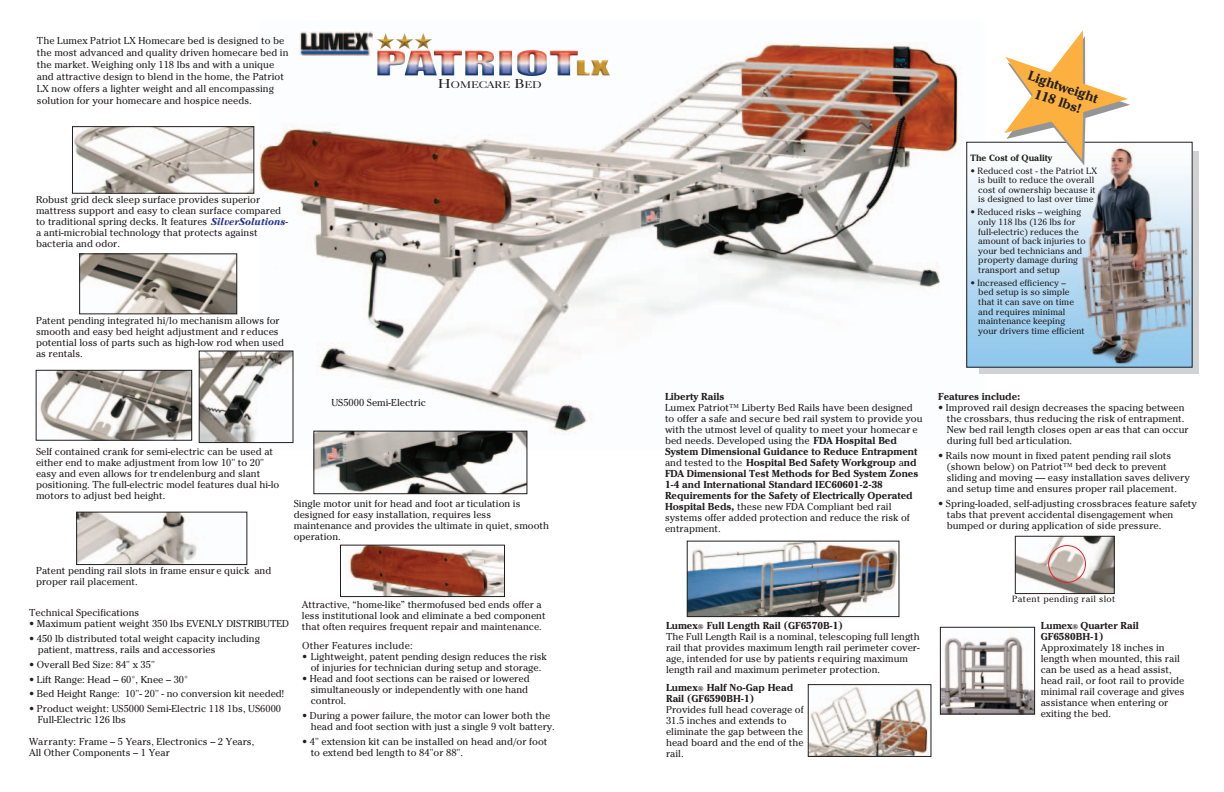
<style>
.page{position:relative;width:1224px;height:792px;background:#fff}
.page>*{position:absolute;margin:0;border:0;box-sizing:border-box;transform-origin:0 0}
.t1{font:700 13.2px/15.3px "Cheltenham IT Cby BT";color:#231f20;text-align:center}
.t2{font:10px/11px "Cheltenham";color:#231f20}
.t3{font:700 10px/11px "Cheltenham IT Cby BT";color:#231f20}
.t4{font:9.7px "Caslon 540 BT";color:#231f20;scale:1.23 1}
.t5{font:9px/9.6px "Cheltenham";color:#231f20}
.t6{font:9px "Cheltenham";letter-spacing:.04em;color:#231f20}
.t7{font:700 9px "Cheltenham IT Cby BT";color:#231f20}
.s1{font-family:"Cheltenham Std";font-weight:700;font-style:italic;color:#293795}
.s2{font-size:13px}
.s3{font-family:"Cheltenham IT Cby BT";font-weight:700}
.s4{font-family:"Cheltenham";font-weight:400}
.s5{font-size:7px}
</style>
<div class="page">
<img style="left:259px;top:31px;width:726px;height:419px">
<img style="left:74px;top:129px;width:178px;height:62px">
<img style="left:82px;top:256px;width:153px;height:56px">
<div style="left:80px;top:254px;width:157px;height:60px;border:1px solid #231f20"></div>
<img style="left:40px;top:372px;width:150px;height:66px">
<div style="left:36px;top:370px;width:156px;height:70px;border:1px solid #231f20"></div>
<img style="left:78px;top:514px;width:120px;height:49px">
<div style="left:76px;top:512px;width:171px;height:53px;border:1px solid #231f20"></div>
<img style="left:316px;top:433px;width:209px;height:59px">
<div style="left:314px;top:431px;width:213px;height:63px;border:1px solid #231f20"></div>
<img style="left:350px;top:547px;width:153px;height:48px">
<div style="left:340px;top:545px;width:165px;height:52px;border:1px solid #231f20"></div>
<img style="left:376px;top:32px;width:234px;height:44px">
<img style="left:942px;top:636px;width:91px;height:76px">
<div style="left:940px;top:627px;width:95px;height:87px;border:1px solid #231f20"></div>
<img style="left:810px;top:686px;width:119px;height:69px">
<div style="left:808px;top:684px;width:123px;height:73px;border:1px solid #231f20"></div>
<img style="left:689px;top:543px;width:208px;height:72px">
<div style="left:687px;top:541px;width:212px;height:76px;border:1px solid #231f20"></div>
<img style="left:1017px;top:538px;width:95px;height:54px">
<div style="left:1015px;top:536px;width:99px;height:58px;border:1px solid #231f20"></div>
<svg style="left:1048px;top:545px;width:38px;height:38px"></svg>
<svg style="left:979px;top:152px;width:219px;height:222px;background:#b3bdc5"></svg>
<img style="left:969px;top:144px;width:221px;height:221px">
<svg style="left:999px;top:30px;width:138px;height:141px"></svg>
<img style="left:299px;top:32px;width:73px;height:23px">
<img style="left:201px;top:353px;width:90px;height:88px">
<div style="left:199px;top:351px;width:94px;height:92px;border:1px solid #231f20"></div>
<p class="t2" style="left:37px;top:35px;width:253px;line-height:12px">The Lumex Patriot LX Homecare bed is designed to be the most advanced and quality driven homecare bed in the market. Weighing only 118 lbs and with a unique and attractive design to blend in the home, the Patriot LX now offers a lighter weight and all encompassing solution for your homecare and hospice needs.</p>
<p class="t2" style="left:36px;top:194px;width:254px">Robust grid deck sleep surface provides superior mattress support and easy to clean surface compared to traditional spring decks. It features <span class="s1">SilverSolutions&shy;</span>a anti-microbial technology that protects against bacteria and odor.</p>
<p class="t2" style="left:36px;top:315px;width:250px">Patent pending integrated hi/lo mechanism allows for smooth and easy bed height adjustment and r educes potential loss of parts such as high-low rod when used as rentals.</p>
<p class="t4" style="left:438px;top:79px;width:86px"><span class="s2">H</span>OMECARE <span class="s2">B</span>ED</p>
<p class="t2" style="left:331px;top:398px;width:96px">US5000 Semi-Electric</p>
<p class="t2" style="left:36px;top:446px;width:245px">Self contained crank for semi-electric can be used at either end to make adjustment from low 10" to 20" easy and even allows for trendelenburg and slant positioning. The full-electric model features dual hi-lo motors to adjust bed height.</p>
<p class="t2" style="left:36px;top:565px;width:237px">Patent pending rail slots in frame ensure quick and proper rail placement.</p>
<p class="t2" style="left:294px;top:498px;width:257px">Single motor unit for head and foot ar ticulation is designed for easy installation, requires less maintenance and provides the ultimate in quiet, smooth operation.</p>
<p class="t2" style="left:29px;top:607px;width:112px">Technical Specifications</p>
<p class="t2" style="left:29px;top:618px;width:262px">• Maximum patient weight 350 lbs EVENLY DISTRIBUTED</p>
<p class="t2" style="left:38px;top:633px;width:224px;text-indent:-9px">• 450 lb distributed total weight capacity including patient, mattress, rails and accessories</p>
<p class="t2" style="left:29px;top:659px;width:127px">• Overall Bed Size: 84" x 35"</p>
<p class="t2" style="left:29px;top:674px;width:161px">• Lift Range: Head – 60°, Knee – 30°</p>
<p class="t2" style="left:29px;top:688px;width:256px">• Bed Height Range: 10"- 20" - no conversion kit needed!</p>
<p class="t2" style="left:38px;top:703px;width:245px;text-indent:-9px">• Product weight: US5000 Semi-Electric 118 1bs, US6000<br>Full-Electric 126 lbs</p>
<p class="t2" style="left:29px;top:736px;width:227px">Warranty: Frame – 5 Years, Electronics – 2 Years,<br>All Other Components – 1 Year</p>
<p class="t2" style="left:302px;top:599px;width:245px">Attractive, “home-like” thermofused bed ends offer a less institutional look and eliminate a bed component that often requires frequent repair and maintenance.</p>
<p class="t2" style="left:302px;top:641px;width:112px">Other Features include:</p>
<p class="t2" style="left:302px;top:652px;width:246px;text-align:center">• Lightweight, patent pending design reduces the risk of injuries for technician during setup and storage.</p>
<p class="t2" style="left:311px;top:674px;width:221px;text-indent:-9px">• Head and foot sections can be raised or lowered simultaneously or independently with one hand control.</p>
<p class="t2" style="left:311px;top:711px;width:246px;text-indent:-9px">• During a power failure, the motor can lower both the head and foot section with just a single 9 volt battery.</p>
<p class="t2" style="left:311px;top:737px;width:238px;text-indent:-9px">• 4" extension kit can be installed on head and/or foot to extend bed length to 84"or 88".</p>
<h1 class="t1" style="left:1031px;top:67px;width:74px;rotate:19deg">Lightweight<br>118 lbs!</h1>
<p class="t7" style="left:971px;top:152px;width:83px">The Cost of Quality</p>
<p class="t5" style="left:978px;top:166px;width:120px;text-indent:-8px">• Reduced cost - the Patriot LX is built to reduce the overall cost of ownership because it is designed to last over time</p>
<p class="t5" style="left:978px;top:208px;width:109px;text-indent:-8px">• Reduced risks – weighing only 118 lbs (126 lbs for full-electric) reduces the amount of back injuries to your bed technicians and property damage during transport and setup</p>
<p class="t5" style="left:978px;top:278px;width:108px;text-indent:-8px">• Increased efficiency –<br>bed setup is so simple that it can save on time and requires minimal maintenance keeping your drivers time efficient</p>
<p class="t3" style="left:665px;top:391px;width:61px">Liberty Rails</p>
<p class="t2" style="left:665px;top:402px;width:259px">Lumex Patriot™ Liberty Bed Rails have been designed to offer a safe and secure bed rail system to provide you with the utmost level of quality to meet your homecar e bed needs. Developed using the <span class="s3">FDA Hospital Bed</span></p>
<p class="t3" style="left:665px;top:446px;width:255px">System Dimensional Guidance to Reduce Entrapment <span class="s4">and tested to the</span> Hospital Bed Safety Workgroup <span class="s4">a</span>nd FDA Dimensional Test Methods for Bed System Zones 1-4 and International Standard IEC60601-2-38<br>Requirements for the Safety of Electrically Operated</p>
<p class="t2" style="left:665px;top:501px;width:246px"><span class="s3">Hospital Beds,</span> these new FDA Compliant bed rail systems offer added protection and reduce the risk of entrapment.</p>
<p class="t3" style="left:938px;top:391px;width:84px">Features include:</p>
<p class="t2" style="left:947px;top:402px;width:244px;text-indent:-9px">• Improved rail design decreases the spacing between the crossbars, thus reducing the risk of entrapment.<br>New bed rail length closes open areas that can occur during full bed articulation.</p>
<p class="t2" style="left:947px;top:450px;width:245px;text-indent:-9px">• Rails now mount in fixed patent pending rail slots (shown below) on Patriot™ bed deck to prevent sliding and moving — easy installation saves delivery and setup time and ensures proper rail placement.</p>
<p class="t2" style="left:947px;top:498px;width:252px;text-indent:-9px">• Spring-loaded, self-adjusting crossbraces feature safety tabs that prevent accidental disengagement when bumped or during application of side pressure.</p>
<p class="t3" style="left:666px;top:619px;width:178px">Lumex<span class="s5">®</span> Full Length Rail (GF6570B-1)</p>
<p class="t2" style="left:666px;top:631px;width:255px">The Full Length Rail is a nominal, telescoping full length rail that provides maximum length rail perimeter cover&shy;age, intended for use by patients requiring maximum length rail and maximum perimeter protection.</p>
<p class="t3" style="left:666px;top:681px;width:129px">Lumex<span class="s5">®</span> Half No-Gap Head<br>Rail (GF6590BH-1)</p>
<p class="t2" style="left:666px;top:704px;width:139px">Provides full head coverage of<br>31.5 inches and extends to eliminate the gap between the head board and the end of the rail.</p>
<p class="t6" style="left:1012px;top:594px;width:105px">Patent pending rail slot</p>
<p class="t3" style="left:1041px;top:620px;width:100px">Lumex<span class="s5">®</span> Quarter Rail<br>GF6580BH-1)</p>
<p class="t2" style="left:1041px;top:642px;width:145px">Approximately 18 inches in length when mounted, this rail can be used as a head assist, head rail, or foot rail to provide minimal rail coverage and gives assistance when entering or exiting the bed.</p>
</div>
